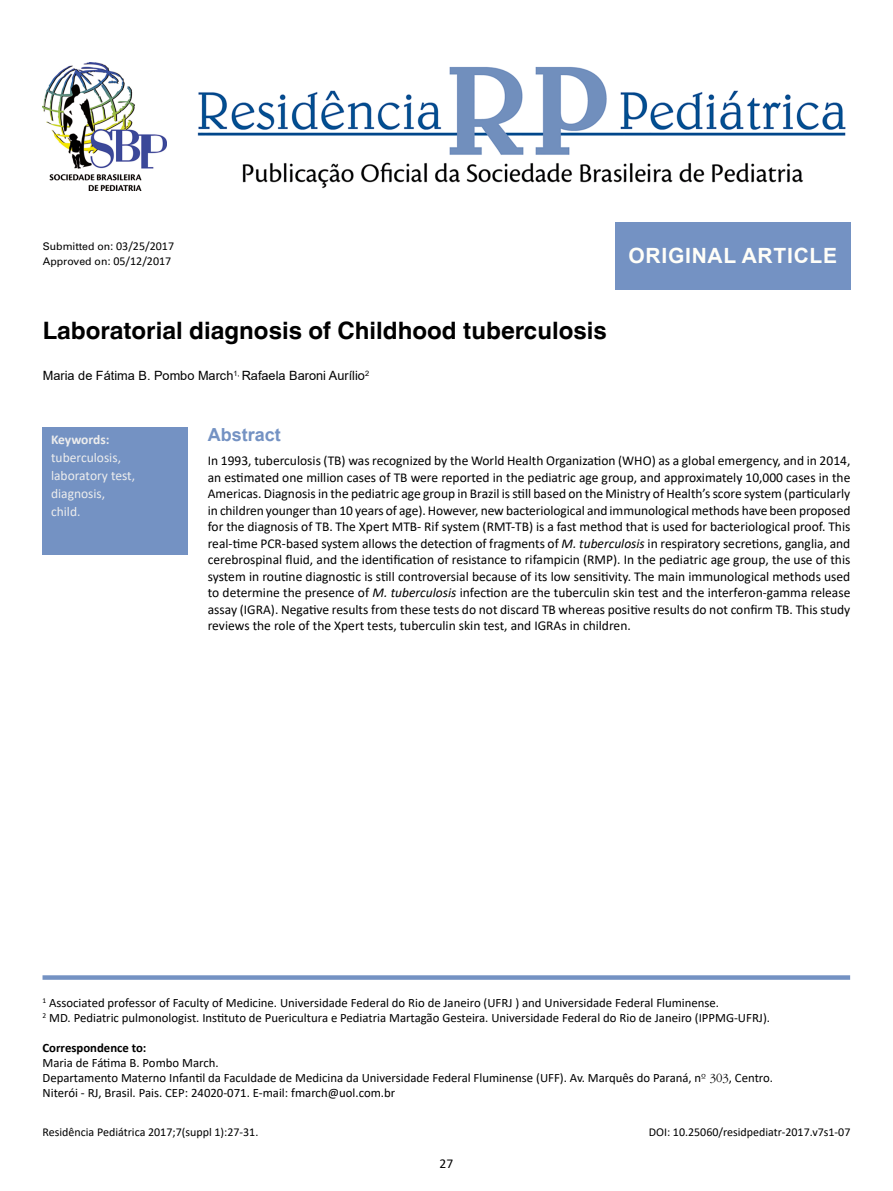
<style>
.page{position:relative;width:893px;height:1191px;background:#fff}
.page>*{position:absolute;margin:0;border:0;box-sizing:border-box;transform-origin:0 0}
.t1{font:700 24px "Helvetica World";color:#000}
.t2{font:700 21px "Arial";letter-spacing:.035em;color:#fffef8}
.t3{font:700 18px "Arial";color:#7492c3}
.t4{font:13.5px/16.5px "Calibri";color:#000;text-align:justify}
.t5{font:13.5px/18px "Calibri";color:#ededed}
.t6{font:700 13.5px "Calibri";letter-spacing:-.01em;color:#ededed}
.t7{font:12.75px/15px "Calibri";color:#000}
.t8{font:12.75px "Arial";color:#000}
.t9{font:700 12.75px "Calibri";color:#000}
.t10{font:12px "Calibri";color:#000}
.t11{font:10.5px "Univers LT Std";color:#000}
.s1{font-family:"Calibri";font-size:12px}
.s2{font-family:"Univers LT Std";font-size:10.5px}
.s3{font-style:italic}
.s4{font-family:"Gatineau Plain"}
</style>
<div class="page">
<svg style="left:43px;top:975px;width:807px;height:4px;background:#7e99c7"></svg>
<img style="left:197px;top:66px;width:649px;height:123px">
<img style="left:43px;top:62px;width:123px;height:128px">
<div style="left:615px;top:222px;width:235px;height:67px;background:#7492c3"></div>
<div style="left:43px;top:427px;width:145px;height:128px;background:#7492c3"></div>
<p class="t11" style="left:43px;top:240px;width:133px">Submitted on<span class="s1">: 03/25/2017</span></p>
<p class="t10" style="left:43px;top:252px;width:130px"><span class="s2">Approved on</span>: 05/12/2017</p>
<h1 class="t1" style="left:43px;top:316px;width:565px">Laboratorial diagnosis of Childhood tuberculosis</h1>
<p class="t8" style="left:43px;top:366px;width:328px">Maria de Fátima B. Pombo March<sup>1,</sup> Rafaela Baroni Aurílio<sup>2</sup></p>
<h2 class="t2" style="left:628px;top:241px;width:210px">ORIGINAL ARTICLE</h2>
<p class="t6" style="left:51px;top:430px;width:60px">Keywords:</p>
<p class="t5" style="left:51px;top:448px;width:86px">tuberculosis, laboratory test, diagnosis, child.</p>
<h3 class="t3" style="left:208px;top:421px;width:75px">Abstract</h3>
<p class="t4" style="left:208px;top:452px;width:644px">In 1993, tuberculosis (TB) was recognized by the World Health Organization (WHO) as a global emergency, and in 2014, an estimated one million cases of TB were reported in the pediatric age group, and approximately 10,000 cases in the Americas. Diagnosis in the pediatric age group in Brazil is still based on the Ministry of Health’s score system (particularly in children younger than 10 years of age). However, new bacteriological and immunological methods have been proposed for the diagnosis of TB. The Xpert MTB- Rif system (RMT-TB) is a fast method that is used for bacteriological proof. This real-time PCR-based system allows the detection of fragments of <span class="s3">M. tuberculosis</span> in respiratory secretions, ganglia, and cerebrospinal fluid, and the identification of resistance to rifampicin (RMP). In the pediatric age group, the use of this system in routine diagnostic is still controversial because of its low sensitivity. The main immunological methods used to determine the presence of <span class="s3">M. tuberculosis</span> infection are the tuberculin skin test and the interferon-gamma release assay (IGRA). Negative results from these tests do not discard TB whereas positive results do not confirm TB. This study reviews the role of the Xpert tests, tuberculin skin test, and IGRAs in children.</p>
<p class="t7" style="left:43px;top:994px;width:729px"><sup>1</sup> Associated professor of Faculty of Medicine. Universidade Federal do Rio de Janeiro (UFRJ ) and Universidade Federal Fluminense.<br><sup>2</sup> MD. Pediatric pulmonologist. Instituto de Puericultura e Pediatria Martagão Gesteira. Universidade Federal do Rio de Janeiro (IPPMG-UFRJ).</p>
<p class="t9" style="left:43px;top:1038px;width:105px">Correspondence to:</p>
<p class="t7" style="left:43px;top:1054px;width:732px">Maria de Fátima B. Pombo March.<br>Departamento Materno Infantil da Faculdade de Medicina da Universidade Federal Fluminense (UFF). Av. Marquês do Paraná, n<span class="s4">º 303</span>, Centro.<br>Niterói - RJ, Brasil. Pais. CEP: 24020-071. E-mail: fmarch@uol.com.br</p>
<p class="t10" style="left:43px;top:1123px;width:217px">Residência Pediátrica 2017;7(suppl 1):27-31.</p>
<p class="t4" style="left:440px;top:1154px;width:15px">27</p>
<p class="t10" style="left:649px;top:1123px;width:203px">DOI: 10.25060/residpediatr-2017.v7s1-07</p>
</div>
